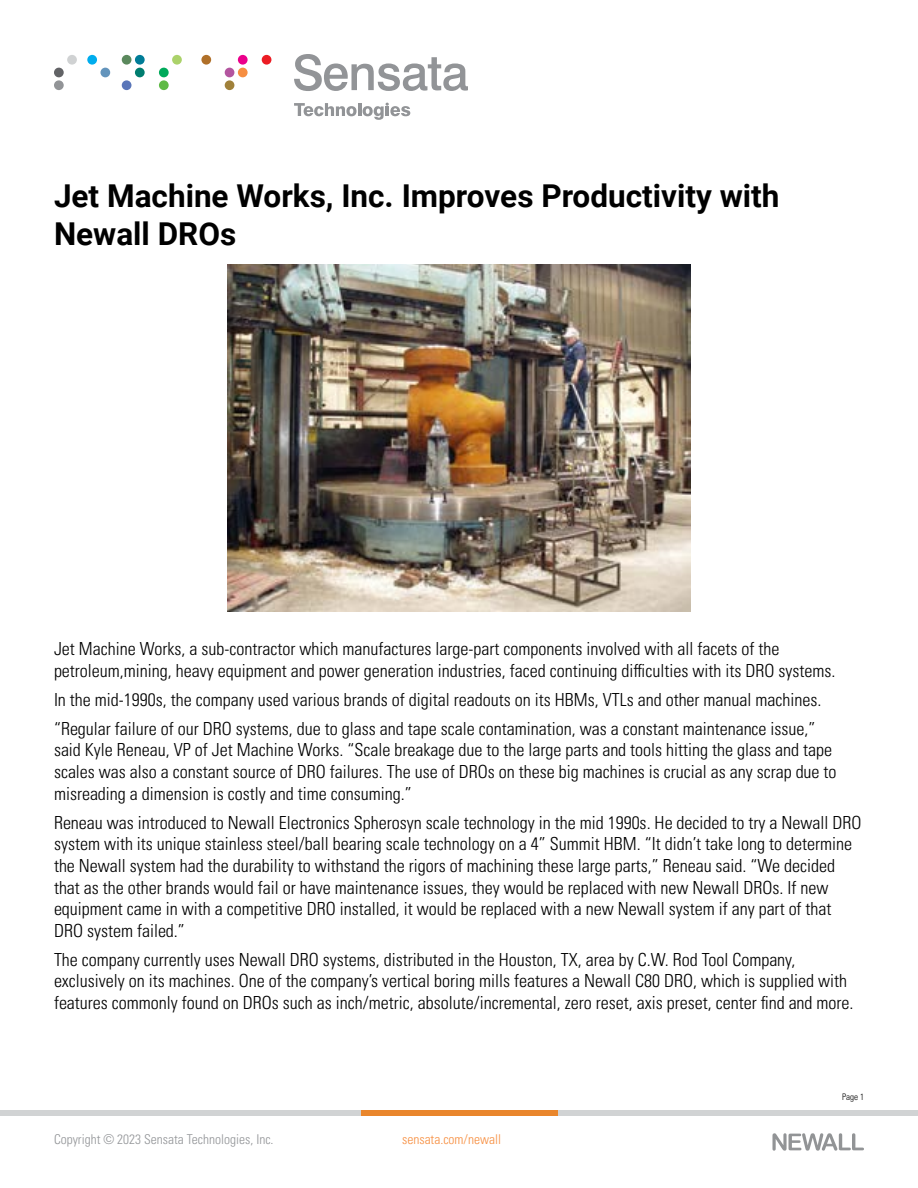
<style>
.page{position:relative;width:918px;height:1188px;background:#fff}
.page>*{position:absolute;margin:0;border:0;box-sizing:border-box;transform-origin:0 0}
.t1{font:700 31.5px/37.8px "Roboto";color:#000}
.t2{font:300 condensed 18px/21.6px "Univers LT Pro";color:#000}
.t3{font:300 condensed 13.5px "Univers LT Pro";color:#939598}
.t4{font:300 condensed 13.5px "Univers LT Pro";color:#f78f41}
.t5{font:300 condensed 9px "Univers LT Pro";color:#000}
</style>
<div class="page">
<div style="left:0;top:1110px;width:918px;height:6px;background:#d1d3d4"></div>
<div style="left:361px;top:1110px;width:197px;height:6px;background:#e9862c"></div>
<svg style="left:772px;top:1133px;width:92px;height:18px"></svg>
<svg style="left:294px;top:54px;width:174px;height:37px"></svg>
<svg style="left:294px;top:103px;width:116px;height:17px"></svg>
<div style="left:54px;top:80px;width:10px;height:10px;background:#929497;border-radius:50%"></div>
<div style="left:87px;top:55px;width:10px;height:10px;background:#00adee;border-radius:50%"></div>
<div style="left:100px;top:68px;width:10px;height:9px;background:#6394bc;border-radius:50%"></div>
<div style="left:122px;top:55px;width:9px;height:10px;background:#5b895d;border-radius:50%"></div>
<div style="left:135px;top:55px;width:10px;height:10px;background:#007c97;border-radius:50%"></div>
<div style="left:135px;top:68px;width:10px;height:9px;background:#007d6f;border-radius:50%"></div>
<div style="left:122px;top:80px;width:9px;height:10px;background:#5a76b9;border-radius:50%"></div>
<div style="left:172px;top:55px;width:10px;height:10px;background:#abd26a;border-radius:50%"></div>
<div style="left:159px;top:68px;width:10px;height:9px;background:#00aa5b;border-radius:50%"></div>
<div style="left:159px;top:80px;width:10px;height:10px;background:#5fba46;border-radius:50%"></div>
<div style="left:238px;top:55px;width:10px;height:10px;background:#eb008b;border-radius:50%"></div>
<div style="left:225px;top:68px;width:9px;height:9px;background:#b3559f;border-radius:50%"></div>
<div style="left:238px;top:68px;width:10px;height:9px;background:#f68e41;border-radius:50%"></div>
<div style="left:225px;top:80px;width:9px;height:10px;background:#a0813a;border-radius:50%"></div>
<div style="left:262px;top:55px;width:9px;height:10px;background:#ec1c24;border-radius:50%"></div>
<div style="left:67px;top:55px;width:10px;height:10px;background:#d0d2d3;border-radius:50%"></div>
<div style="left:54px;top:68px;width:10px;height:9px;background:#626366;border-radius:50%"></div>
<div style="left:201px;top:55px;width:10px;height:10px;background:#b07029;border-radius:50%"></div>
<img style="left:227px;top:264px;width:464px;height:348px">
<h1 class="t1" style="left:54px;top:176px;width:727px">Jet Machine Works, Inc. Improves Productivity with<br>Newall DROs</h1>
<p class="t2" style="left:54px;top:637px;width:783px">Jet Machine Works, a sub-contractor which manufactures large-part components involved with all facets of the petroleum,mining, heavy equipment and power generation industries, faced continuing difficulties with its DRO systems.</p>
<p class="t2" style="left:54px;top:684px;width:769px;line-height:29.1px">In the mid-1990s, the company used various brands of digital readouts on its HBMs, VTLs and other manual machines. “Regular failure of our DRO systems, due to glass and tape scale contamination, was a constant maintenance issue,”</p>
<p class="t2" style="left:54px;top:738px;width:784px">said Kyle Reneau, VP of Jet Machine Works. “Scale breakage due to the large parts and tools hitting the glass and tape scales was also a constant source of DRO failures. The use of DROs on these big machines is crucial as any scrap due to misreading a dimension is costly and time consuming.”</p>
<p class="t2" style="left:54px;top:811px;width:809px">Reneau was introduced to Newall Electronics Spherosyn scale technology in the mid 1990s. He decided to try a Newall DRO system with its unique stainless steel/ball bearing scale technology on a 4” Summit HBM. “It didn’t take long to determine the Newall system had the durability to withstand the rigors of machining these large parts,” Reneau said. “We decided that as the other brands would fail or have maintenance issues, they would be replaced with new Newall DROs. If new equipment came in with a competitive DRO installed, it would be replaced with a new Newall system if any part of that DRO system failed.”</p>
<p class="t2" style="left:54px;top:948px;width:801px">The company currently uses Newall DRO systems, distributed in the Houston, TX, area by C.W. Rod Tool Company, exclusively on its machines. One of the company’s vertical boring mills features a Newall C80 DRO, which is supplied with features commonly found on DROs such as inch/metric, absolute/incremental, zero reset, axis preset, center find and more.</p>
<p class="t3" style="left:54px;top:1130px;width:221px">Copyright © 2023 Sensata Technologies, Inc.</p>
<p class="t4" style="left:402px;top:1130px;width:100px">sensata.com/newall</p>
<p class="t5" style="left:842px;top:1090px;width:23px">Page 1</p>
</div>
